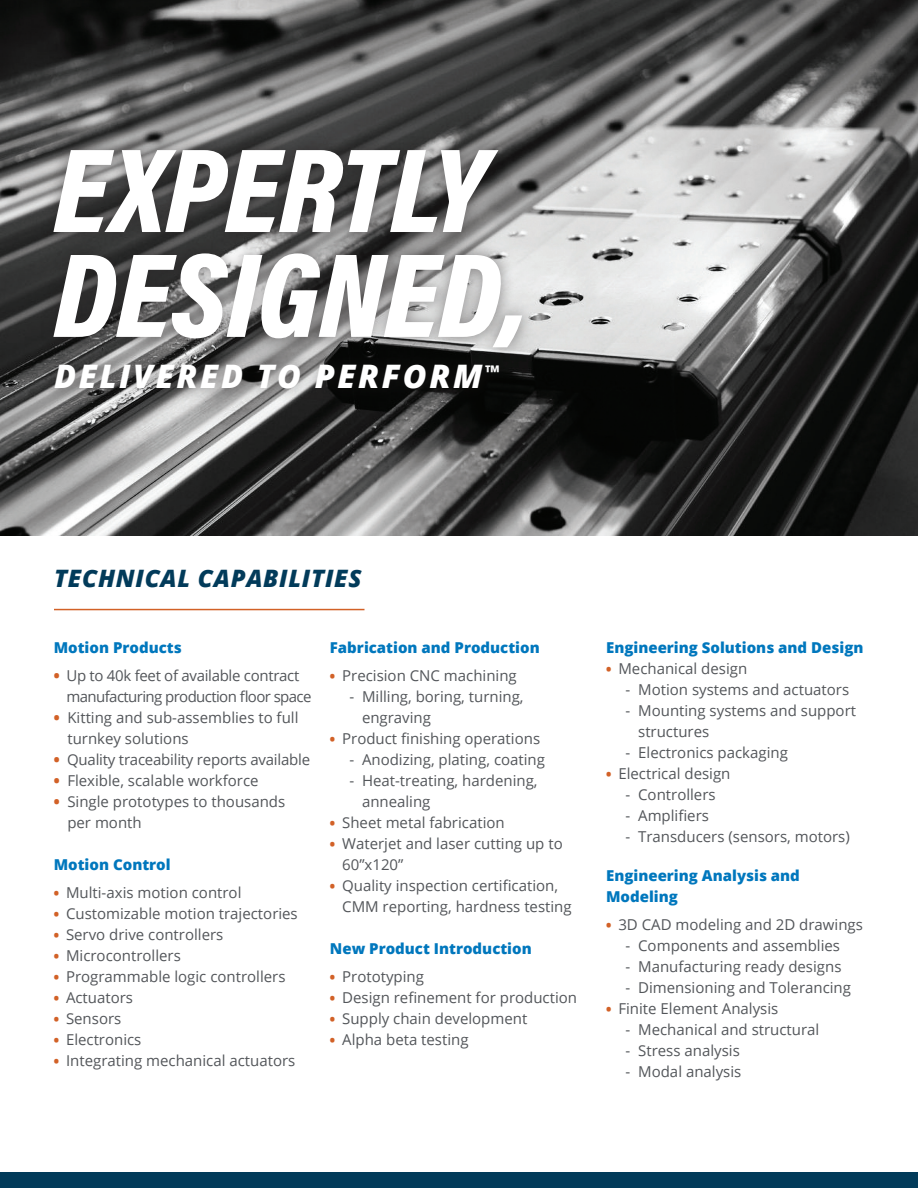
<style>
.page{position:relative;width:918px;height:1188px;background:#fff}
.page>*{position:absolute;margin:0;border:0;box-sizing:border-box;transform-origin:0 0}
.t1{font:italic 900 121.35px "Acumin Pro Cond";color:#fff}
.TitleSubhead_LeftAli{font:italic 800 32.4px "Open Sans";letter-spacing:.08em;color:#fff}
.BodyHeadline{font:italic 800 24px "Open Sans";letter-spacing:.03em;color:#023b5a}
.BodyCopy{font:15px/21px "Open Sans";color:#53565a}
.BodyCopy-2{font:800 15px/21px "Open Sans";color:#0077bd}
.BodyCopy-3{font:15px/21px "Open Sans";letter-spacing:-.04em;color:#53565a}
.s1{font-weight:800;color:#d26127}
.s2{font-weight:800;font-size:13.5px;color:#d26127}
</style>
<div class="page">
<img style="left:0;top:0;width:918px;height:536px">
<div style="left:0;top:1173px;width:918px;height:15px;background:#023b5a"></div>
<hr style="left:54px;top:609px;width:310px;height:1px;background:#d26127">
<div style="left:40px;top:350px;width:473px;height:53px;background:#231f20;opacity:.5"></div>
<div style="left:39px;top:135px;width:497px;height:227px;background:#231f20;opacity:.5"></div>
<p class="t1" style="left:54px;top:111px;width:435px">EXPERTLY</p>
<p class="t1" style="left:54px;top:216px;width:476px">DESIGNED,</p>
<p class="TitleSubhead_LeftAli" style="left:54px;top:352px;width:446px">DELIVERED TO PERFORM<sup>™</sup></p>
<p class="BodyHeadline" style="left:54px;top:560px;width:309px">TECHNICAL CAPABILITIES</p>
<p class="BodyCopy-2" style="left:54px;top:637px;width:130px">Motion Products</p>
<p class="BodyCopy-3" style="left:66px;top:665px;width:247px;text-indent:-13px"><span class="s1">•</span> Up to 40k feet of available contract manufacturing production floor space</p>
<p class="BodyCopy" style="left:67px;top:707px;width:233px;text-indent:-14px"><span class="s1">•</span> Kitting and sub-assemblies to full turnkey solutions</p>
<p class="BodyCopy" style="left:54px;top:749px;width:258px"><span class="s1">•</span> Quality traceability reports available</p>
<p class="BodyCopy" style="left:54px;top:770px;width:206px"><span class="s1">•</span> Flexible, scalable workforce</p>
<p class="BodyCopy" style="left:67px;top:791px;width:219px;text-indent:-14px"><span class="s1">•</span> Single prototypes to thousands per month</p>
<p class="BodyCopy-2" style="left:54px;top:853px;width:119px">Motion Control</p>
<p class="BodyCopy" style="left:54px;top:881px;width:189px"><span class="s2">•</span> Multi-axis motion control</p>
<p class="BodyCopy" style="left:54px;top:902px;width:246px"><span class="s2">•</span> Customizable motion trajectories</p>
<p class="BodyCopy" style="left:54px;top:923px;width:171px"><span class="s2">•</span> Servo drive controllers</p>
<p class="BodyCopy" style="left:54px;top:944px;width:129px"><span class="s2">•</span> Microcontrollers</p>
<p class="BodyCopy" style="left:54px;top:965px;width:233px"><span class="s2">•</span> Programmable logic controllers</p>
<p class="BodyCopy" style="left:54px;top:986px;width:81px"><span class="s2">•</span> Actuators</p>
<p class="BodyCopy" style="left:54px;top:1007px;width:69px"><span class="s2">•</span> Sensors</p>
<p class="BodyCopy" style="left:54px;top:1028px;width:89px"><span class="s2">•</span> Electronics</p>
<p class="BodyCopy" style="left:54px;top:1049px;width:243px"><span class="s2">•</span> Integrating mechanical actuators</p>
<p class="BodyCopy-2" style="left:330px;top:637px;width:211px">Fabrication and Production</p>
<p class="BodyCopy" style="left:330px;top:665px;width:188px"><span class="s2">•</span> Precision CNC machining</p>
<p class="BodyCopy" style="left:362px;top:686px;width:163px;text-indent:-13px">- Milling, boring, turning, engraving</p>
<p class="BodyCopy" style="left:330px;top:728px;width:212px"><span class="s2">•</span> Product finishing operations</p>
<p class="BodyCopy" style="left:349px;top:749px;width:197px">- Anodizing, plating, coating</p>
<p class="BodyCopy" style="left:362px;top:770px;width:177px;text-indent:-13px">- Heat-treating, hardening, annealing</p>
<p class="BodyCopy" style="left:330px;top:812px;width:176px"><span class="s2">•</span> Sheet metal fabrication</p>
<p class="BodyCopy" style="left:342px;top:833px;width:222px;text-indent:-12px"><span class="s2">•</span> Waterjet and laser cutting up to<br>60”x120”</p>
<p class="BodyCopy" style="left:342px;top:875px;width:231px;text-indent:-12px"><span class="s2">•</span> Quality inspection certification,<br>CMM reporting, hardness testing</p>
<p class="BodyCopy-2" style="left:330px;top:937px;width:203px">New Product Introduction</p>
<p class="BodyCopy" style="left:330px;top:965px;width:96px"><span class="s2">•</span> Prototyping</p>
<p class="BodyCopy" style="left:330px;top:986px;width:249px"><span class="s2">•</span> Design refinement for production</p>
<p class="BodyCopy" style="left:330px;top:1007px;width:199px"><span class="s2">•</span> Supply chain development</p>
<p class="BodyCopy" style="left:330px;top:1028px;width:140px"><span class="s2">•</span> Alpha beta testing</p>
<p class="BodyCopy-2" style="left:606px;top:637px;width:259px">Engineering Solutions and Design</p>
<p class="BodyCopy" style="left:606px;top:658px;width:143px"><span class="s2">•</span> Mechanical design</p>
<p class="BodyCopy" style="left:626px;top:679px;width:225px">- Motion systems and actuators</p>
<p class="BodyCopy" style="left:638px;top:700px;width:219px;text-indent:-13px">- Mounting systems and support structures</p>
<p class="BodyCopy" style="left:626px;top:742px;width:164px">- Electronics packaging</p>
<p class="BodyCopy" style="left:606px;top:763px;width:126px"><span class="s2">•</span> Electrical design</p>
<p class="BodyCopy" style="left:626px;top:784px;width:92px">- Controllers</p>
<p class="BodyCopy" style="left:626px;top:805px;width:85px">- Amplifiers</p>
<p class="BodyCopy" style="left:626px;top:826px;width:226px">- Transducers (sensors, motors)</p>
<p class="BodyCopy-2" style="left:606px;top:865px;width:195px">Engineering Analysis and<br>Modeling</p>
<p class="BodyCopy" style="left:606px;top:914px;width:258px"><span class="s2">•</span> 3D CAD modeling and 2D drawings</p>
<p class="BodyCopy" style="left:626px;top:935px;width:216px">- Components and assemblies</p>
<p class="BodyCopy" style="left:626px;top:956px;width:217px">- Manufacturing ready designs</p>
<p class="BodyCopy" style="left:626px;top:977px;width:227px">- Dimensioning and Tolerancing</p>
<p class="BodyCopy" style="left:606px;top:998px;width:174px"><span class="s2">•</span> Finite Element Analysis</p>
<p class="BodyCopy" style="left:626px;top:1019px;width:195px">- Mechanical and structural</p>
<p class="BodyCopy" style="left:626px;top:1040px;width:116px">- Stress analysis</p>
<p class="BodyCopy" style="left:626px;top:1061px;width:117px">- Modal analysis</p>
</div>
